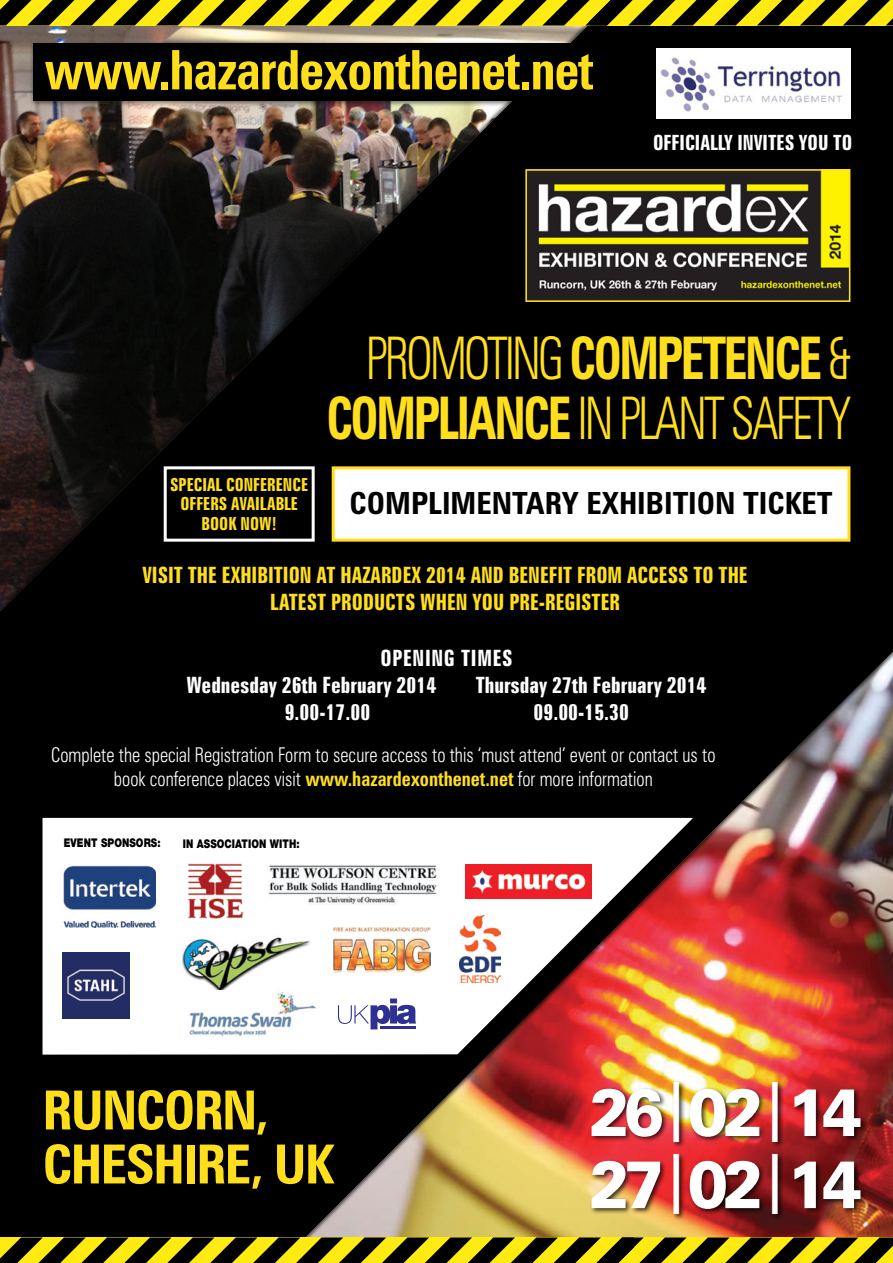
<style>
.page{position:relative;width:893px;height:1263px;background:#000}
.page>*{position:absolute;margin:0;border:0;box-sizing:border-box;transform-origin:0 0}
.t1{font:900 66.75px "Zurich BT";letter-spacing:-.08em;color:#fff;scale:.91 1}
.t2{font:300 condensed 58.8px "Zurich BT";letter-spacing:-.05em;color:#ffdf1c;scale:.81 1}
.Head_1{font:700 condensed 54.45px "Zurich BT";letter-spacing:-.02em;color:#ffdf1c;scale:.93 1}
.t3{font:700 condensed 54px/54px "Zurich BT";letter-spacing:-.03em;color:#ffdf1c}
.t4{font:700 condensed 30.6px "Zurich BT";color:#000}
.t5{font:700 extra-condensed 22.5px/27px "Zurich BT";color:#ffdf1c;text-align:center}
.t6{font:700 extra-condensed 22.5px "Zurich BT";color:#fff}
.t7{font:700 extra-condensed 22.5px "Zurich BT";letter-spacing:.03em;color:#fff}
.t8{font:700 extra-condensed 21px "Zurich BT";color:#fff}
.t9{font:300 condensed 20.4px "Zurich BT";color:#fff;scale:.91 1}
.t10{font:700 extra-condensed 18px "Zurich BT";color:#ffdf1c}
.sub_4{font:900 12px "Helvetica Neue";letter-spacing:.01em;color:#000;scale:.8 1}
.s1{font-weight:700}
.s2{font-weight:700;color:#ffdf1c}
.s3{font-weight:700;font-stretch:condensed;font-size:83.4px}
</style>
<div class="page">
<div style="left:0;top:0;width:626px;height:627px;background:#000;opacity:.55"></div>
<div style="left:266px;top:636px;width:627px;height:627px;background:#000;opacity:.65"></div>
<svg style="left:0;top:0;width:893px;height:26px"></svg>
<svg style="left:0;top:1237px;width:893px;height:26px"></svg>
<img style="left:528px;top:172px;width:319px;height:127px">
<div style="left:525px;top:169px;width:325px;height:133px;border:2px solid #ffdf1c"></div>
<div style="left:333px;top:468px;width:516px;height:72px;background:#fff"></div>
<div style="left:332px;top:466px;width:518px;height:76px;border:3px solid #ffdf1c"></div>
<div style="left:589px;top:1080px;width:278px;height:141px;background:#000;opacity:.75"></div>
<div style="left:164px;top:466px;width:151px;height:76px;border:3px solid #fff"></div>
<svg style="left:43px;top:818px;width:650px;height:236px;background:#e7ccc7"></svg>
<img style="left:61px;top:864px;width:95px;height:63px">
<img style="left:63px;top:952px;width:67px;height:66px">
<div style="left:29px;top:40px;width:592px;height:67px;background:#000;opacity:.5"></div>
<div style="left:33px;top:44px;width:581px;height:57px;background:#000"></div>
<img style="left:187px;top:863px;width:56px;height:56px">
<img style="left:183px;top:935px;width:130px;height:57px">
<img style="left:189px;top:991px;width:128px;height:47px">
<img style="left:459px;top:916px;width:42px;height:66px">
<img style="left:265px;top:860px;width:179px;height:46px">
<img style="left:466px;top:865px;width:125px;height:33px">
<div style="left:332px;top:997px;width:89px;height:35px;background:#fff"></div>
<svg style="left:338px;top:998px;width:78px;height:31px"></svg>
<hr style="left:380px;top:1026px;width:36px;height:3px;background:#2e3092">
<img style="left:333px;top:927px;width:97px;height:45px">
<div style="left:656px;top:49px;width:194px;height:70px;background:#fff"></div>
<img style="left:660px;top:57px;width:182px;height:55px">
<p class="Head_1" style="left:45px;top:37px;width:592px">www.hazardexonthenet.net</p>
<p class="t8" style="left:653px;top:131px;width:201px">OFFICIALLY INVITES YOU TO</p>
<p class="t10" style="left:170px;top:474px;width:139px">SPECIAL CONFERENCE</p>
<p class="t10" style="left:180px;top:493px;width:119px">OFFERS AVAILABLE</p>
<p class="t10" style="left:202px;top:513px;width:77px">BOOK NOW!</p>
<p class="t2" style="left:366px;top:322px;width:599px">PROMOTING <span class="s1">COMPETENCE</span> &amp;</p>
<p class="t2" style="left:326px;top:382px;width:648px"><span class="s1">COMPLIANCE</span> IN PLANT SAFETY</p>
<p class="t4" style="left:350px;top:485px;width:484px">COMPLIMENTARY EXHIBITION TICKET</p>
<p class="t5" style="left:142px;top:561px;width:607px">VISIT THE EXHIBITION AT HAZARDEX 2014 AND BENEFIT FROM ACCESS TO THE<br>LATEST PRODUCTS WHEN YOU PRE-REGISTER</p>
<p class="t7" style="left:380px;top:645px;width:134px">OPENING TIMES</p>
<p class="t6" style="left:186px;top:672px;width:251px">Wednesday 26th February 2014</p>
<p class="t6" style="left:476px;top:672px;width:232px">Thursday 27th February 2014</p>
<p class="t6" style="left:285px;top:699px;width:87px">9.00-17.00</p>
<p class="t6" style="left:534px;top:699px;width:97px">09.00-15.30</p>
<p class="t9" style="left:51px;top:742px;width:731px">Complete the special Registration Form to secure access to this ‘must attend’ event or contact us to</p>
<p class="t9" style="left:114px;top:767px;width:594px">book conference places visit <span class="s2">www.hazardexonthenet.net</span> for more information</p>
<p class="sub_4" style="left:64px;top:835px;width:123px">EVENT SPONSORS:</p>
<p class="sub_4" style="left:183px;top:836px;width:147px">IN ASSOCIATION WITH:</p>
<p class="t3" style="left:43px;top:1083px;width:293px">RUNCORN,<br>CHESHIRE, UK</p>
<p class="t1" style="left:589px;top:1071px;width:301px">26 <span class="s3">I</span> 02 <span class="s3">I</span> 14</p>
<p class="t1" style="left:589px;top:1144px;width:301px">27 <span class="s3">I</span> 02 <span class="s3">I</span> 14</p>
</div>
